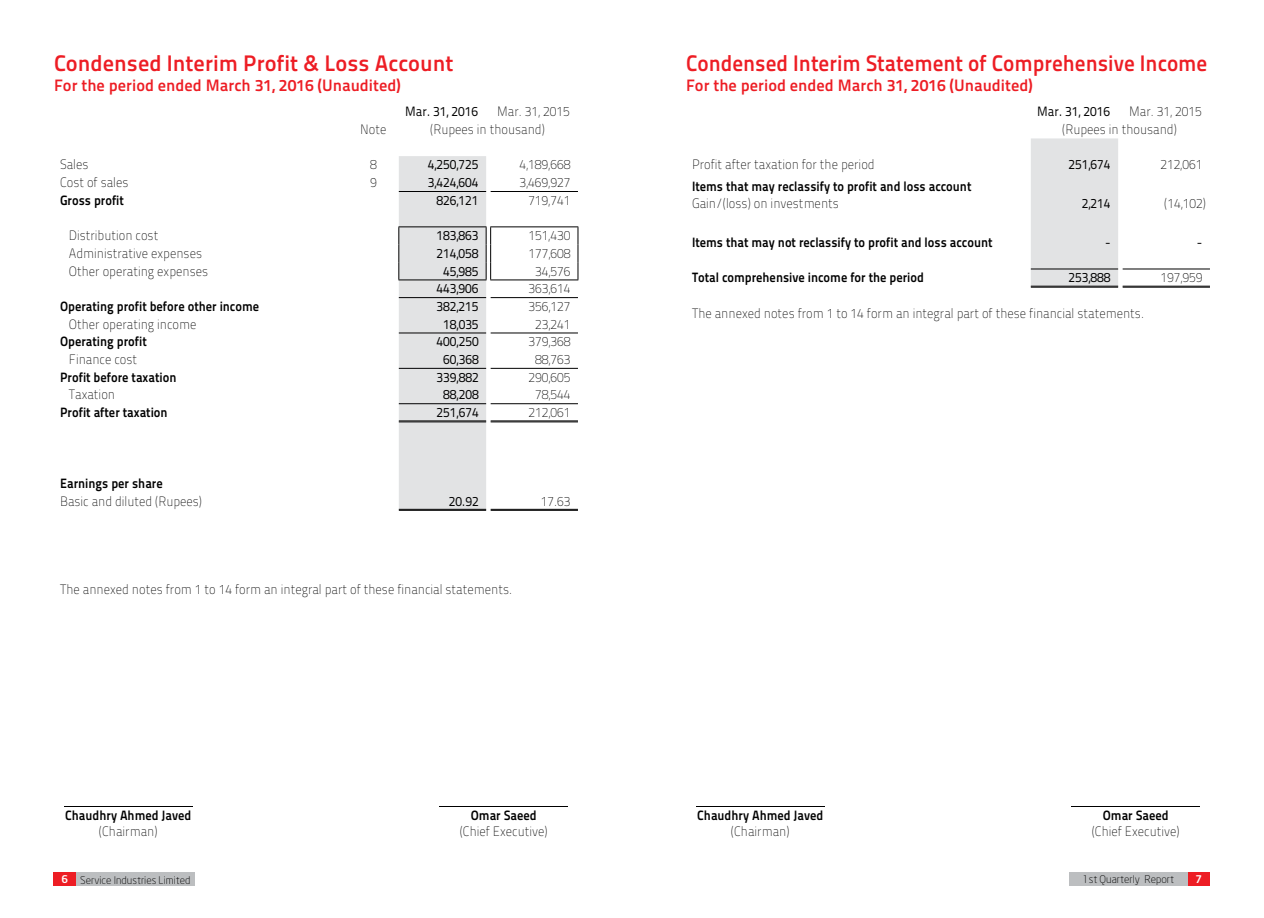
<style>
.page{position:relative;width:1264px;height:918px;background:#fff}
.page>*{position:absolute;margin:0;border:0;box-sizing:border-box;transform-origin:0 0}
.t1{font:22.5px "Titillium Maps 26 L 750 wt";color:#ed1d24;scale:.95 1}
.t2{font:22.5px "Titillium Maps 26 L 750 wt";color:#ed1d24}
.t3{font:16.5px "Titillium Maps 26 L 750 wt";color:#ed1d24}
.t4{font:13.5px/17.7px "Titillium Maps 29 L 1 wt";color:#000;scale:.93 1}
.t5{font:13.5px "Titillium Maps 29 L 800 wt";color:#000;scale:.93 1}
.t6{font:13.5px "Titillium Maps 29 L 400 wt";color:#000;scale:.93 1}
.t7{font:300 10.5px "Neo Sans";color:#000}
.t8{font:500 10.5px "Neo Sans";color:#fff}
.s1{font-weight:500;color:#fff}
</style>
<div class="page">
<div style="left:54px;top:873px;width:22px;height:13px;background:#ed1d24"></div>
<div style="left:1187px;top:873px;width:23px;height:13px;background:#ed1d24"></div>
<div style="left:76px;top:873px;width:119px;height:13px;background:#bcbec0"></div>
<div style="left:1069px;top:873px;width:118px;height:13px;background:#bcbec0"></div>
<hr style="left:64px;top:806px;width:128px;height:1px;background:#000">
<hr style="left:440px;top:806px;width:128px;height:1px;background:#000">
<hr style="left:490px;top:191px;width:88px;height:1px;background:#000">
<hr style="left:490px;top:226px;width:88px;height:1px;background:#000">
<svg style="left:398px;top:156px;width:93px;height:354px;background:#dfe0e1"></svg>
<svg style="left:577px;top:227px;width:1px;height:53px"></svg>
<hr style="left:490px;top:280px;width:88px;height:1px;background:#000">
<hr style="left:399px;top:297px;width:87px;height:1px;background:#000">
<hr style="left:490px;top:297px;width:88px;height:1px;background:#000">
<hr style="left:399px;top:333px;width:87px;height:1px;background:#000">
<hr style="left:490px;top:333px;width:88px;height:1px;background:#000">
<hr style="left:399px;top:368px;width:87px;height:1px;background:#000">
<hr style="left:490px;top:368px;width:88px;height:1px;background:#000">
<hr style="left:399px;top:403px;width:87px;height:1px;background:#000">
<hr style="left:490px;top:403px;width:88px;height:1px;background:#000">
<hr style="left:399px;top:421px;width:87px;height:1px;background:#000">
<hr style="left:399px;top:422px;width:87px;height:1px;background:#000">
<hr style="left:490px;top:421px;width:88px;height:1px;background:#000">
<hr style="left:490px;top:422px;width:88px;height:1px;background:#000">
<hr style="left:399px;top:509px;width:87px;height:1px;background:#000">
<hr style="left:399px;top:510px;width:87px;height:1px;background:#000">
<hr style="left:490px;top:509px;width:88px;height:1px;background:#000">
<hr style="left:490px;top:510px;width:88px;height:1px;background:#000">
<div style="left:1030px;top:138px;width:88px;height:148px;background:#e2e3e4"></div>
<hr style="left:1030px;top:269px;width:88px;height:1px;background:#000">
<hr style="left:1122px;top:269px;width:88px;height:1px;background:#000">
<hr style="left:1030px;top:286px;width:88px;height:1px;background:#000">
<hr style="left:1030px;top:287px;width:88px;height:1px;background:#000">
<hr style="left:1122px;top:286px;width:88px;height:1px;background:#000">
<hr style="left:1122px;top:287px;width:88px;height:1px;background:#000">
<hr style="left:696px;top:806px;width:128px;height:1px;background:#000">
<hr style="left:1071px;top:806px;width:128px;height:1px;background:#000">
<h1 class="t2" style="left:54px;top:46px;width:401px">Condensed Interim Profit &amp; Loss Account</h1>
<p class="t3" style="left:54px;top:72px;width:348px">For the period ended March 31, 2016 (Unaudited)</p>
<p class="t6" style="left:405px;top:102px;width:80px">Mar. 31, 2016</p>
<p class="t4" style="left:497px;top:102px;width:80px">Mar. 31, 2015</p>
<p class="t4" style="left:360px;top:120px;width:30px">Note</p>
<p class="t4" style="left:430px;top:120px;width:125px">(Rupees in thousand)</p>
<p class="t4" style="left:60px;top:155px;width:32px">Sales</p>
<p class="t4" style="left:370px;top:155px;width:9px">8</p>
<p class="t6" style="left:428px;top:155px;width:56px">4,250,725</p>
<p class="t4" style="left:519px;top:155px;width:56px">4,189,668</p>
<p class="t4" style="left:60px;top:173px;width:75px">Cost of sales</p>
<p class="t4" style="left:370px;top:173px;width:9px">9</p>
<p class="t6" style="left:428px;top:172px;width:56px">3,424,604</p>
<p class="t4" style="left:519px;top:173px;width:56px">3,469,927</p>
<p class="t5" style="left:60px;top:190px;width:70px">Gross profit</p>
<p class="t6" style="left:436px;top:190px;width:47px">826,121</p>
<p class="t4" style="left:528px;top:191px;width:47px">719,741</p>
<p class="t4" style="left:69px;top:226px;width:98px">Distribution cost</p>
<p class="t6" style="left:436px;top:226px;width:47px">183,863</p>
<p class="t4" style="left:528px;top:226px;width:47px">151,430</p>
<p class="t4" style="left:69px;top:244px;width:145px">Administrative expenses</p>
<p class="t6" style="left:436px;top:243px;width:47px">214,058</p>
<p class="t4" style="left:528px;top:244px;width:47px">177,608</p>
<p class="t4" style="left:69px;top:261px;width:151px">Other operating expenses</p>
<p class="t6" style="left:443px;top:261px;width:40px">45,985</p>
<p class="t4" style="left:535px;top:261px;width:40px">34,576</p>
<p class="t6" style="left:436px;top:279px;width:47px">443,906</p>
<p class="t4" style="left:528px;top:279px;width:47px">363,614</p>
<p class="t5" style="left:60px;top:296px;width:216px">Operating profit before other income</p>
<p class="t6" style="left:436px;top:296px;width:47px">382,215</p>
<p class="t4" style="left:528px;top:297px;width:47px">356,127</p>
<p class="t4" style="left:69px;top:314px;width:139px">Other operating income</p>
<p class="t6" style="left:443px;top:314px;width:40px">18,035</p>
<p class="t4" style="left:535px;top:314px;width:40px">23,241</p>
<p class="t5" style="left:60px;top:331px;width:95px">Operating profit</p>
<p class="t6" style="left:436px;top:332px;width:47px">400,250</p>
<p class="t4" style="left:528px;top:332px;width:47px">379,368</p>
<p class="t4" style="left:69px;top:350px;width:75px">Finance cost</p>
<p class="t6" style="left:443px;top:349px;width:40px">60,368</p>
<p class="t4" style="left:535px;top:350px;width:40px">88,763</p>
<p class="t5" style="left:60px;top:367px;width:127px">Profit before taxation</p>
<p class="t6" style="left:436px;top:367px;width:47px">339,882</p>
<p class="t4" style="left:528px;top:368px;width:47px">290,605</p>
<p class="t4" style="left:69px;top:385px;width:51px">Taxation</p>
<p class="t6" style="left:443px;top:385px;width:40px">88,208</p>
<p class="t4" style="left:535px;top:385px;width:40px">78,544</p>
<p class="t5" style="left:60px;top:402px;width:117px">Profit after taxation</p>
<p class="t6" style="left:436px;top:402px;width:47px">251,674</p>
<p class="t4" style="left:528px;top:403px;width:47px">212,061</p>
<p class="t5" style="left:60px;top:473px;width:112px">Earnings per share</p>
<p class="t4" style="left:60px;top:491px;width:154px">Basic and diluted (Rupees)</p>
<p class="t6" style="left:449px;top:491px;width:33px">20.92</p>
<p class="t4" style="left:541px;top:491px;width:33px">17.63</p>
<p class="t4" style="left:60px;top:580px;width:487px">The annexed notes from 1 to 14 form an integral part of these financial statements.</p>
<p class="t5" style="left:65px;top:805px;width:137px">Chaudhry Ahmed Javed</p>
<p class="t4" style="left:99px;top:822px;width:65px">(Chairman)</p>
<p class="t5" style="left:471px;top:805px;width:72px">Omar Saeed</p>
<p class="t4" style="left:460px;top:822px;width:96px">(Chief Executive)</p>
<h1 class="t1" style="left:686px;top:46px;width:550px">Condensed Interim Statement of Comprehensive Income</h1>
<p class="t3" style="left:686px;top:72px;width:348px">For the period ended March 31, 2016 (Unaudited)</p>
<p class="t4" style="left:1062px;top:102px;width:152px;text-indent:67px">Mar. 31, 2015 (Rupees in thousand)</p>
<p class="t6" style="left:1037px;top:102px;width:80px">Mar. 31, 2016</p>
<p class="t4" style="left:692px;top:155px;width:198px">Profit after taxation for the period</p>
<p class="t6" style="left:1068px;top:155px;width:47px">251,674</p>
<p class="t4" style="left:1160px;top:155px;width:47px">212,061</p>
<p class="t5" style="left:692px;top:175px;width:302px">Items that may reclassify to profit and loss account</p>
<p class="t4" style="left:692px;top:194px;width:159px">Gain/(loss) on investments</p>
<p class="t6" style="left:1082px;top:194px;width:32px">2,214</p>
<p class="t4" style="left:1164px;top:194px;width:47px">(14,102)</p>
<p class="t5" style="left:692px;top:232px;width:325px">Items that may not reclassify to profit and loss account</p>
<p class="t6" style="left:1105px;top:232px;width:7px">-</p>
<p class="t6" style="left:1197px;top:232px;width:7px">-</p>
<p class="t5" style="left:692px;top:267px;width:251px">Total comprehensive income for the period</p>
<p class="t6" style="left:1068px;top:268px;width:47px">253,888</p>
<p class="t4" style="left:1160px;top:268px;width:47px">197,959</p>
<p class="t4" style="left:692px;top:304px;width:487px">The annexed notes from 1 to 14 form an integral part of these financial statements.</p>
<p class="t5" style="left:697px;top:805px;width:137px">Chaudhry Ahmed Javed</p>
<p class="t4" style="left:731px;top:822px;width:65px">(Chairman)</p>
<p class="t5" style="left:1103px;top:805px;width:72px">Omar Saeed</p>
<p class="t4" style="left:1091px;top:822px;width:96px">(Chief Executive)</p>
<p class="t7" style="left:61px;top:876px;width:130px"><span class="s1">6</span> Service Industries Limited</p>
<p class="t7" style="left:1082px;top:874px;width:93px">1st Quarterly Report</p>
<p class="t8" style="left:1195px;top:875px;width:8px">7</p>
</div>
